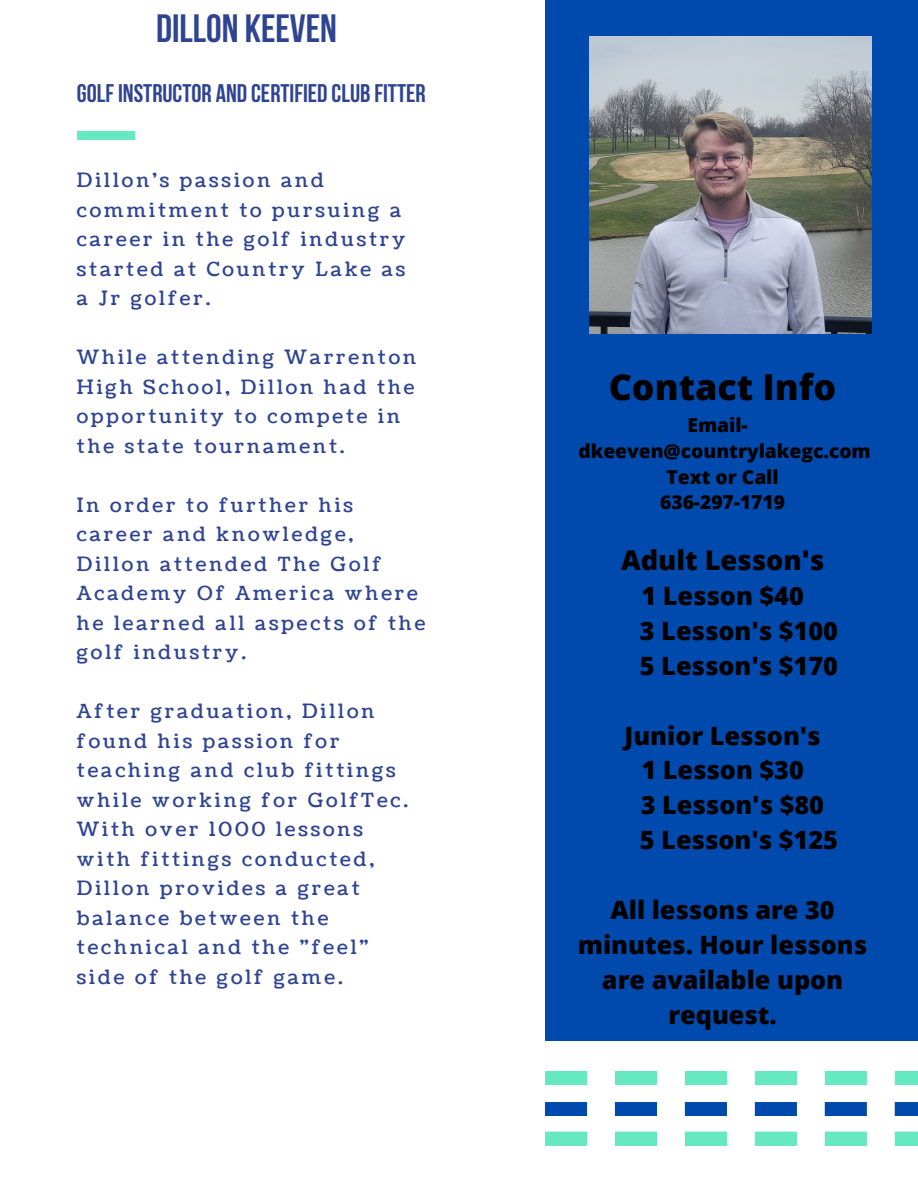
<style>
.page{position:relative;width:918px;height:1188px;background:#fff}
.page>*{position:absolute;margin:0;border:0;box-sizing:border-box;transform-origin:0 0}
.t1{font:700 39.3px "Bebas Neue";color:#2e4492}
.t2{font:800 35.7px "Open Sans";color:#000}
.t3{font:800 27.15px "Open Sans";color:#000}
.t4{font:700 25.35px "Bebas Neue";color:#2e4492}
.t5{font:800 25.2px/34.8px "Open Sans";color:#000;text-align:center}
.t6{font:19.65px/29.5px "Coustard";letter-spacing:.15em;color:#2e4492}
.t7{font:800 19.2px/25.8px "Open Sans";color:#000}
</style>
<div class="page">
<div style="left:545px;top:0;width:373px;height:1041px;background:#004aad"></div>
<svg style="left:545px;top:1071px;width:373px;height:14px"></svg>
<svg style="left:545px;top:1102px;width:373px;height:14px"></svg>
<svg style="left:545px;top:1132px;width:373px;height:13px"></svg>
<div style="left:77px;top:132px;width:57px;height:8px;background:#66e8c0"></div>
<img style="left:589px;top:36px;width:282px;height:297px">
<p class="t1" style="left:156px;top:12px;width:182px">DILLON KEEVEN</p>
<p class="t4" style="left:77px;top:82px;width:350px">GOLFINSTRUCTOR AND CERTIFIED CLUB FITTER</p>
<p class="t6" style="left:77px;top:166px;width:330px">Dillon's passion and commitment to pursuing a career in the golf industry started at Country Lake as a Jr golfer.</p>
<p class="t6" style="left:77px;top:343px;width:341px">While attending Warrenton<br>High School, Dillon had the opportunity to compete in the state tournament.</p>
<p class="t6" style="left:77px;top:491px;width:350px">In order to further his career and knowledge,<br>Dillon attended The Golf<br>Academy Of America where he learned all aspects of the golf industry.</p>
<p class="t6" style="left:77px;top:697px;width:333px">After graduation, Dillon found his passion for teaching and club fittings while working for GolfTec.</p>
<p class="t6" style="left:77px;top:815px;width:299px">With over 1000 lessons with fittings conducted,<br>Dillon provides a great balance between the technical and the "feel" side of the golf game.</p>
<p class="t2" style="left:609px;top:362px;width:229px">Contact Info</p>
<p class="t7" style="left:578px;top:411px;width:294px;text-indent:109px">Email&shy;dkeeven@countrylakegc.com</p>
<p class="t7" style="left:666px;top:463px;width:114px">Text or Call</p>
<p class="t7" style="left:660px;top:489px;width:126px">636-297-1719</p>
<p class="t3" style="left:621px;top:541px;width:205px">Adult Lesson's</p>
<p class="t5" style="left:641px;top:578px;width:164px">1 Lesson $40</p>
<p class="t5" style="left:640px;top:613px;width:199px">3 Lesson's $100</p>
<p class="t5" style="left:640px;top:648px;width:199px">5 Lesson's $170</p>
<p class="t5" style="left:624px;top:717px;width:198px">Junior Lesson's</p>
<p class="t5" style="left:641px;top:752px;width:164px">1 Lesson $30</p>
<p class="t5" style="left:641px;top:787px;width:185px">3 Lesson's $80</p>
<p class="t5" style="left:640px;top:822px;width:199px">5 Lesson's $125</p>
<p class="t5" style="left:578px;top:892px;width:291px">All lessons are 30 minutes. Hour lessons are available upon request.</p>
</div>
